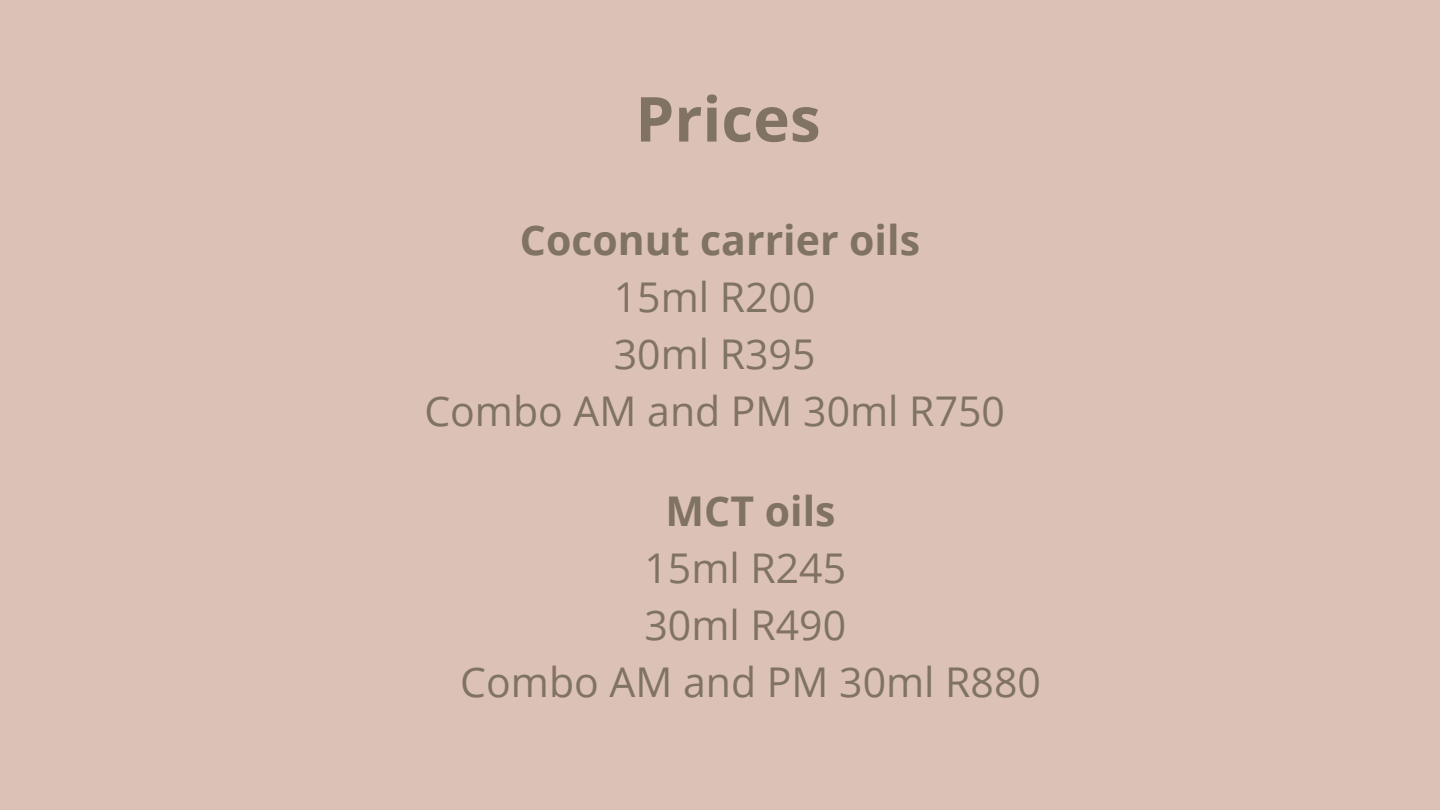
<style>
.page{position:relative;width:1440px;height:810px;background:#dcc2b6}
.page>*{position:absolute;margin:0;border:0;box-sizing:border-box;transform-origin:0 0}
.t1{font:700 62px "Open Sans";color:#807363}
.t2{font:41px "Open Sans";color:#807363}
.t3{font:700 41px "Open Sans";color:#807363}
</style>
<div class="page">
<p class="t1" style="left:635px;top:75px;width:187px">Prices</p>
<p class="t3" style="left:520px;top:211px;width:402px">Coconut carrier oils</p>
<p class="t2" style="left:614px;top:268px;width:203px">15ml R200</p>
<p class="t2" style="left:614px;top:325px;width:203px">30ml R395</p>
<p class="t2" style="left:424px;top:382px;width:582px">Combo AM and PM 30ml R750</p>
<p class="t3" style="left:666px;top:482px;width:171px">MCT oils</p>
<p class="t2" style="left:644px;top:539px;width:203px">15ml R245</p>
<p class="t2" style="left:644px;top:596px;width:203px">30ml R490</p>
<p class="t2" style="left:460px;top:653px;width:582px">Combo AM and PM 30ml R880</p>
</div>
